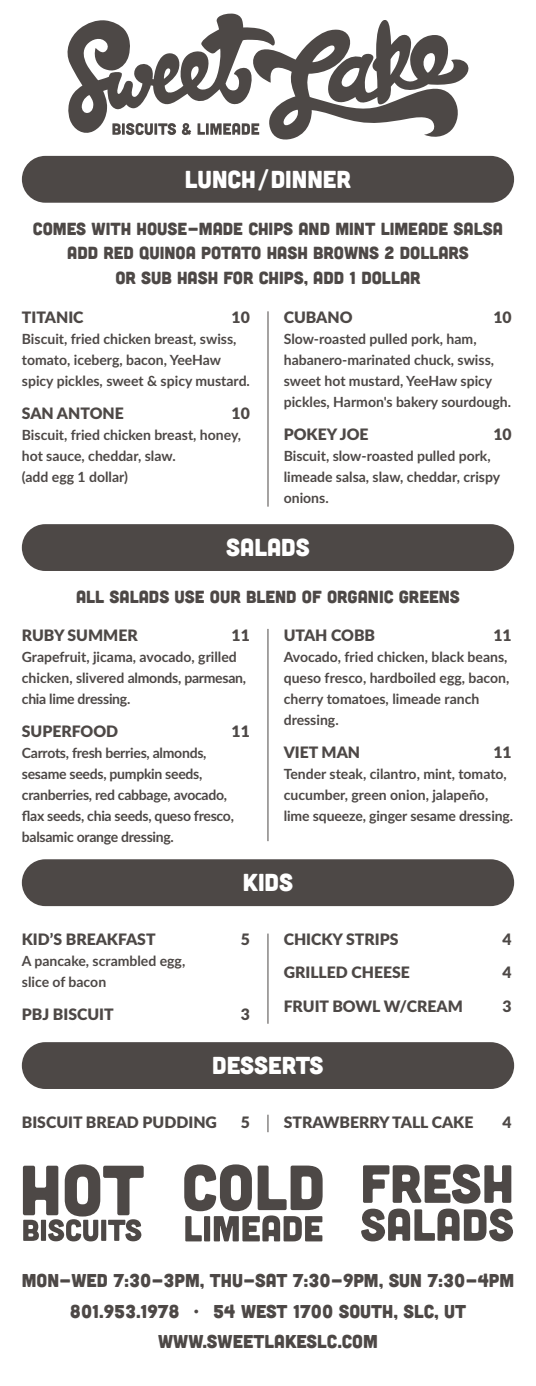
<style>
.page{position:relative;width:536px;height:1386px;background:#fff}
.page>*{position:absolute;margin:0;border:0;box-sizing:border-box;transform-origin:0 0}
.t1{font:24.5px "Cubano";color:#fff}
.t2{font:18.55px/30.4px "Cubano";color:#4d4846;text-align:center}
.t3{font:17.5px/24.5px "Cubano";color:#4d4846;text-align:center}
.t4{font:900 15.75px "Lato";color:#4d4846}
.t5{font:700 14px/21px "Lato";color:#4d4846}
.t6{font:700 14px/21px "Lato";letter-spacing:-.02em;color:#4d4846}
</style>
<div class="page">
<svg style="left:23px;top:1164px;width:121px;height:77px"></svg>
<svg style="left:184px;top:1164px;width:138px;height:77px"></svg>
<svg style="left:361px;top:1164px;width:152px;height:77px"></svg>
<div style="left:22px;top:156px;width:492px;height:47px;background:#4d4846;border-radius:23px"></div>
<div style="left:22px;top:524px;width:492px;height:47px;background:#4d4846;border-radius:23px"></div>
<div style="left:22px;top:859px;width:492px;height:47px;background:#4d4846;border-radius:23px"></div>
<hr style="left:267px;top:629px;width:1px;height:212px;background:#4d4846">
<hr style="left:267px;top:934px;width:1px;height:90px;background:#4d4846">
<div style="left:22px;top:1042px;width:492px;height:47px;background:#4d4846;border-radius:23px"></div>
<svg style="left:267px;top:1115px;width:1px;height:17px"></svg>
<hr style="left:267px;top:311px;width:1px;height:196px;background:#4d4846">
<svg style="left:67px;top:13px;width:402px;height:127px"></svg>
<h1 class="t1" style="left:185px;top:163px;width:168px">LUNCH/DINNER</h1>
<p class="t3" style="left:33px;top:216px;width:471px">COMES WITH HOUSE-MADE CHIPS AND MINT LIMEADE SALSA<br>ADD RED QUINOA POTATO HASH BROWNS 2 DOLLARS<br>OR SUB HASH FOR CHIPS, ADD 1 DOLLAR</p>
<p class="t4" style="left:22px;top:306px;width:63px">TITANIC</p>
<p class="t4" style="left:231px;top:306px;width:20px">10</p>
<p class="t5" style="left:22px;top:328px;width:229px">Biscuit, fried chicken breast, swiss, tomato, iceberg, bacon, YeeHaw spicy pickles, sweet &amp; spicy mustard.</p>
<p class="t4" style="left:22px;top:402px;width:103px">SAN ANTONE</p>
<p class="t4" style="left:231px;top:402px;width:20px">10</p>
<p class="t5" style="left:22px;top:424px;width:221px">Biscuit, fried chicken breast, honey, hot sauce, cheddar, slaw.<br>(add egg 1 dollar)</p>
<p class="t4" style="left:284px;top:306px;width:70px">CUBANO</p>
<p class="t4" style="left:493px;top:306px;width:20px">10</p>
<p class="t5" style="left:284px;top:328px;width:229px">Slow-roasted pulled pork, ham, habanero-marinated chuck, swiss, sweet hot mustard, YeeHaw spicy pickles, Harmon's bakery sourdough.</p>
<p class="t4" style="left:284px;top:423px;width:86px">POKEY JOE</p>
<p class="t4" style="left:493px;top:423px;width:20px">10</p>
<p class="t5" style="left:284px;top:445px;width:218px">Biscuit, slow-roasted pulled pork, limeade salsa, slaw, cheddar, crispy onions.</p>
<h1 class="t1" style="left:226px;top:532px;width:85px">SALADS</h1>
<p class="t3" style="left:76px;top:584px;width:385px">ALL SALADS USE OUR BLEND OF ORGANIC GREENS</p>
<p class="t4" style="left:22px;top:623px;width:117px">RUBY SUMMER</p>
<p class="t4" style="left:231px;top:623px;width:20px">11</p>
<p class="t5" style="left:22px;top:645px;width:226px">Grapefruit, jicama, avocado, grilled chicken, slivered almonds, parmesan, chia lime dressing.</p>
<p class="t4" style="left:22px;top:719px;width:98px">SUPERFOOD</p>
<p class="t4" style="left:231px;top:719px;width:20px">11</p>
<p class="t6" style="left:22px;top:742px;width:213px">Carrots, fresh berries, almonds, sesame seeds, pumpkin seeds, cranberries, red cabbage, avocado, flax seeds, chia seeds, queso fresco, balsamic orange dressing.</p>
<p class="t4" style="left:283px;top:623px;width:93px">UTAH COBB</p>
<p class="t4" style="left:493px;top:623px;width:20px">11</p>
<p class="t5" style="left:283px;top:645px;width:227px">Avocado, fried chicken, black beans, queso fresco, hardboiled egg, bacon, cherry tomatoes, limeade ranch dressing.</p>
<p class="t4" style="left:283px;top:740px;width:78px">VIET MAN</p>
<p class="t4" style="left:493px;top:740px;width:20px">11</p>
<p class="t5" style="left:283px;top:763px;width:231px">Tender steak, cilantro, mint, tomato, cucumber, green onion, jalapeño, lime squeeze, ginger sesame dressing.</p>
<h1 class="t1" style="left:242px;top:867px;width:52px">KIDS</h1>
<p class="t4" style="left:22px;top:928px;width:135px">KID’S BREAKFAST</p>
<p class="t4" style="left:241px;top:928px;width:11px">5</p>
<p class="t5" style="left:22px;top:950px;width:165px">A pancake, scrambled egg, slice of bacon</p>
<p class="t4" style="left:22px;top:1003px;width:93px">PBJ BISCUIT</p>
<p class="t4" style="left:241px;top:1003px;width:11px">3</p>
<p class="t4" style="left:283px;top:928px;width:116px">CHICKY STRIPS</p>
<p class="t4" style="left:502px;top:928px;width:11px">4</p>
<p class="t4" style="left:283px;top:961px;width:128px">GRILLED CHEESE</p>
<p class="t4" style="left:502px;top:961px;width:11px">4</p>
<p class="t4" style="left:283px;top:994px;width:181px">FRUIT BOWL W/CREAM</p>
<p class="t4" style="left:502px;top:994px;width:11px">3</p>
<h1 class="t1" style="left:212px;top:1050px;width:113px">DESSERTS</h1>
<p class="t4" style="left:22px;top:1110px;width:196px">BISCUIT BREAD PUDDING</p>
<p class="t4" style="left:240px;top:1110px;width:11px">5</p>
<p class="t4" style="left:283px;top:1110px;width:191px">STRAWBERRY TALL CAKE</p>
<p class="t4" style="left:502px;top:1110px;width:11px">4</p>
<h2 class="t2" style="left:22px;top:1265px;width:493px">MON-WED 7:30-3PM, THU-SAT 7:30-9PM, SUN 7:30-4PM<br>801.953.1978 • 54 WEST 1700 SOUTH, SLC, UT<br>WWW.SWEETLAKESLC.COM</h2>
</div>
